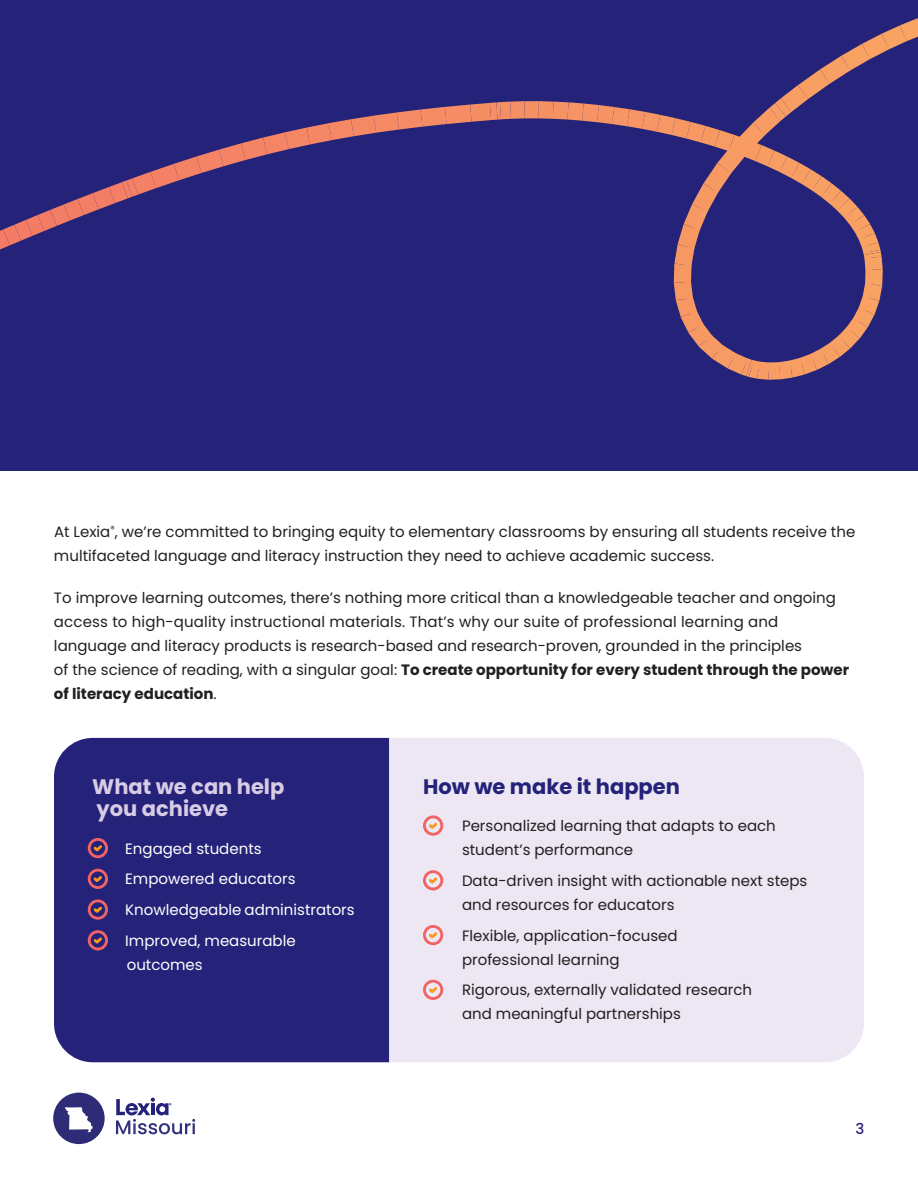
<style>
.page{position:relative;width:918px;height:1188px;background:#fff}
.page>*{position:absolute;margin:0;border:0;box-sizing:border-box;transform-origin:0 0}
.t1{font:700 21px/22.5px "Poppins";color:#d8cce5}
.t2{font:700 21px "Poppins";color:#242279}
.t3{font:15px/24px "Poppins";color:#221f1f}
.t4{font:15px/30.8px "Poppins";color:#fff}
.t5{font:500 15px "Poppins";color:#242279}
.s1{font-weight:700}
</style>
<div class="page">
<svg style="left:116px;top:1098px;width:79px;height:36px"></svg>
<svg style="left:53px;top:1093px;width:52px;height:51px"></svg>
<div style="left:54px;top:738px;width:335px;height:324px;background:#242279"></div>
<div style="left:88px;top:838px;width:20px;height:20px;border:3px solid #f16364;border-radius:50%"></div>
<svg style="left:91px;top:843px;width:14px;height:11px"></svg>
<div style="left:88px;top:869px;width:20px;height:20px;border:3px solid #f16364;border-radius:50%"></div>
<svg style="left:91px;top:873px;width:14px;height:12px"></svg>
<div style="left:88px;top:899px;width:20px;height:21px;border:3px solid #f16364;border-radius:50%"></div>
<svg style="left:91px;top:904px;width:14px;height:11px"></svg>
<div style="left:88px;top:930px;width:20px;height:20px;border:3px solid #f16364;border-radius:50%"></div>
<svg style="left:91px;top:935px;width:14px;height:11px"></svg>
<div style="left:389px;top:738px;width:475px;height:324px;background:#ece7f3"></div>
<div style="left:423px;top:815px;width:20px;height:21px;border:3px solid #f16364;border-radius:50%"></div>
<svg style="left:426px;top:820px;width:14px;height:11px"></svg>
<div style="left:423px;top:870px;width:20px;height:20px;border:3px solid #f16364;border-radius:50%"></div>
<svg style="left:426px;top:875px;width:14px;height:11px"></svg>
<div style="left:423px;top:925px;width:20px;height:20px;border:3px solid #f16364;border-radius:50%"></div>
<svg style="left:426px;top:930px;width:14px;height:11px"></svg>
<div style="left:423px;top:980px;width:20px;height:20px;border:3px solid #f16364;border-radius:50%"></div>
<svg style="left:426px;top:984px;width:14px;height:12px"></svg>
<div style="left:0;top:0;width:918px;height:470px;background:#242279"></div>
<img style="left:0;top:230px;width:10px;height:20px">
<img style="left:3px;top:225px;width:17px;height:20px">
<img style="left:14px;top:220px;width:18px;height:21px">
<img style="left:26px;top:215px;width:18px;height:21px">
<img style="left:38px;top:210px;width:18px;height:21px">
<img style="left:50px;top:205px;width:19px;height:21px">
<img style="left:64px;top:199px;width:20px;height:22px">
<img style="left:78px;top:194px;width:21px;height:21px">
<img style="left:93px;top:187px;width:22px;height:22px">
<img style="left:109px;top:182px;width:19px;height:21px">
<img style="left:122px;top:181px;width:9px;height:17px">
<img style="left:126px;top:179px;width:11px;height:18px">
<img style="left:132px;top:172px;width:24px;height:23px">
<img style="left:150px;top:164px;width:29px;height:24px">
<img style="left:174px;top:157px;width:27px;height:23px">
<img style="left:197px;top:150px;width:27px;height:23px">
<img style="left:219px;top:143px;width:26px;height:23px">
<img style="left:241px;top:138px;width:26px;height:22px">
<img style="left:263px;top:132px;width:26px;height:22px">
<img style="left:285px;top:128px;width:25px;height:21px">
<img style="left:307px;top:123px;width:25px;height:21px">
<img style="left:329px;top:119px;width:25px;height:21px">
<img style="left:351px;top:116px;width:23px;height:20px">
<img style="left:374px;top:113px;width:23px;height:20px">
<img style="left:397px;top:110px;width:24px;height:20px">
<img style="left:421px;top:107px;width:26px;height:20px">
<img style="left:445px;top:105px;width:25px;height:19px">
<img style="left:470px;top:103px;width:21px;height:19px">
<img style="left:490px;top:103px;width:6px;height:17px">
<img style="left:496px;top:101px;width:88px;height:20px">
<img style="left:582px;top:104px;width:16px;height:18px">
<img style="left:597px;top:105px;width:17px;height:19px">
<img style="left:612px;top:107px;width:18px;height:19px">
<img style="left:627px;top:110px;width:18px;height:19px">
<img style="left:642px;top:112px;width:18px;height:20px">
<img style="left:657px;top:115px;width:19px;height:20px">
<img style="left:672px;top:119px;width:19px;height:20px">
<img style="left:686px;top:122px;width:20px;height:20px">
<img style="left:701px;top:126px;width:19px;height:21px">
<img style="left:715px;top:131px;width:19px;height:17px">
<img style="left:729px;top:135px;width:5px;height:8px">
<img style="left:747px;top:154px;width:8px;height:7px">
<img style="left:755px;top:146px;width:20px;height:20px">
<img style="left:768px;top:151px;width:19px;height:21px">
<img style="left:779px;top:157px;width:20px;height:21px">
<img style="left:791px;top:163px;width:20px;height:21px">
<img style="left:802px;top:170px;width:19px;height:21px">
<img style="left:812px;top:176px;width:19px;height:21px">
<img style="left:821px;top:183px;width:20px;height:21px">
<img style="left:830px;top:191px;width:20px;height:20px">
<img style="left:837px;top:199px;width:20px;height:19px">
<img style="left:844px;top:207px;width:20px;height:18px">
<img style="left:850px;top:215px;width:20px;height:18px">
<img style="left:855px;top:224px;width:19px;height:16px">
<img style="left:859px;top:233px;width:19px;height:15px">
<img style="left:862px;top:243px;width:18px;height:8px">
<img style="left:863px;top:250px;width:17px;height:5px">
<img style="left:864px;top:252px;width:18px;height:5px">
<img style="left:864px;top:257px;width:19px;height:29px">
<img style="left:863px;top:283px;width:19px;height:18px">
<img style="left:859px;top:296px;width:20px;height:19px">
<img style="left:854px;top:307px;width:20px;height:20px">
<img style="left:847px;top:317px;width:21px;height:22px">
<img style="left:839px;top:327px;width:20px;height:22px">
<img style="left:829px;top:335px;width:21px;height:22px">
<img style="left:820px;top:343px;width:20px;height:21px">
<img style="left:810px;top:349px;width:18px;height:21px">
<img style="left:799px;top:354px;width:18px;height:20px">
<img style="left:789px;top:358px;width:16px;height:20px">
<img style="left:770px;top:361px;width:22px;height:19px">
<img style="left:760px;top:362px;width:10px;height:18px">
<img style="left:749px;top:360px;width:11px;height:19px">
<img style="left:746px;top:360px;width:8px;height:17px">
<img style="left:741px;top:358px;width:11px;height:18px">
<img style="left:728px;top:353px;width:20px;height:21px">
<img style="left:712px;top:345px;width:24px;height:23px">
<img style="left:699px;top:335px;width:24px;height:23px">
<img style="left:688px;top:325px;width:24px;height:21px">
<img style="left:681px;top:311px;width:23px;height:21px">
<img style="left:676px;top:298px;width:21px;height:19px">
<img style="left:674px;top:283px;width:19px;height:17px">
<img style="left:674px;top:266px;width:18px;height:17px">
<img style="left:674px;top:244px;width:20px;height:22px">
<img style="left:678px;top:224px;width:22px;height:25px">
<img style="left:684px;top:204px;width:24px;height:27px">
<img style="left:692px;top:183px;width:26px;height:29px">
<img style="left:704px;top:163px;width:27px;height:30px">
<img style="left:718px;top:143px;width:29px;height:31px">
<img style="left:734px;top:123px;width:31px;height:31px">
<img style="left:753px;top:108px;width:28px;height:27px">
<img style="left:769px;top:104px;width:17px;height:17px">
<img style="left:775px;top:98px;width:16px;height:18px">
<img style="left:781px;top:85px;width:27px;height:27px">
<img style="left:798px;top:69px;width:31px;height:30px">
<img style="left:820px;top:56px;width:30px;height:28px">
<img style="left:842px;top:44px;width:28px;height:27px">
<img style="left:862px;top:34px;width:27px;height:25px">
<img style="left:882px;top:26px;width:25px;height:23px">
<img style="left:900px;top:18px;width:18px;height:23px">
<svg style="left:917px;top:18px;width:1px;height:17px"></svg>
<p class="t3" style="left:54px;top:520px;width:803px">At Lexia<sup>®</sup>, we’re committed to bringing equity to elementary classrooms by ensuring all students receive the multifaceted language and literacy instruction they need to achieve academic success.</p>
<p class="t3" style="left:54px;top:586px;width:797px">To improve learning outcomes, there’s nothing more critical than a knowledgeable teacher and ongoing access to high-quality instructional materials. That’s why our suite of professional learning and language and literacy products is research-based and research-proven, grounded in the principles<br>of the science of reading, with a singular goal: <span class="s1">To create opportunity for every student through the power of literacy education</span>.</p>
<h1 class="t1" style="left:92px;top:775px;width:194px">What we can help you achieve</h1>
<p class="t4" style="left:125px;top:833px;width:231px">Engaged students<br>Empowered educators<br>Knowledgeable administrators<br>Improved, measurable</p>
<p class="t4" style="left:127px;top:950px;width:77px">outcomes</p>
<h1 class="t2" style="left:423px;top:774px;width:258px">How we make it happen</h1>
<p class="t3" style="left:462px;top:814px;width:315px">Personalized learning that adapts to each student’s performance</p>
<p class="t3" style="left:462px;top:869px;width:347px">Data-driven insight with actionable next steps and resources for educators</p>
<p class="t3" style="left:462px;top:924px;width:217px">Flexible, application-focused professional learning</p>
<p class="t3" style="left:462px;top:978px;width:292px">Rigorous, externally validated research and meaningful partnerships</p>
<p class="t5" style="left:856px;top:1120px;width:10px">3</p>
</div>
